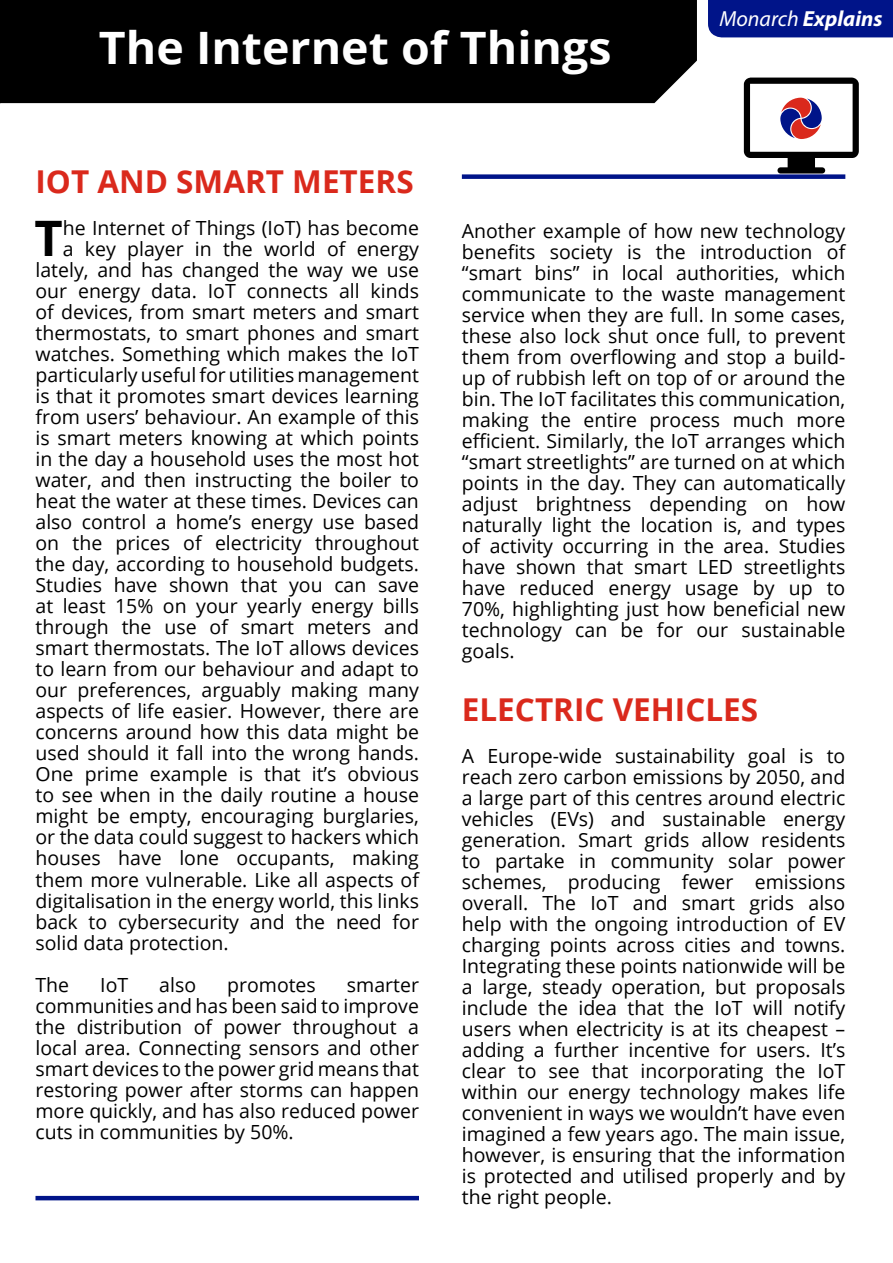
<style>
.page{position:relative;width:893px;height:1263px;background:#fff}
.page>*{position:absolute;margin:0;border:0;box-sizing:border-box;transform-origin:0 0}
.t1{font:700 48.9px "Open Sans";color:#000}
.t2{font:700 44.7px "Open Sans";color:#fff;scale:1.04 1}
.t3{font:700 31.5px "Open Sans";color:#da291c}
.t4{font:italic 700 21.9px "Myriad Pro";color:#fff}
.t5{font:19.5px/21px "Open Sans";color:#000;text-align:justify}
.s1{font-weight:400}
</style>
<div class="page">
<div style="left:708px;top:0;width:185px;height:37px;background:#001489"></div>
<div style="left:0;top:0;width:697px;height:103px;background:#000"></div>
<svg style="left:744px;top:78px;width:115px;height:96px"></svg>
<hr style="left:36px;top:1196px;width:383px;height:4px;background:#001489">
<div style="left:462px;top:174px;width:383px;height:5px;background:#001489"></div>
<h2 class="t2" style="left:99px;top:16px;width:494px">The Internet of Things</h2>
<p class="t4" style="left:719px;top:4px;width:165px"><span class="s1">Monarch</span> Explains</p>
<h3 class="t3" style="left:36px;top:160px;width:380px">IOT AND SMART METERS</h3>
<h1 class="t1" style="left:35px;top:204px;width:30px">T</h1>
<p class="t5" style="left:63px;top:217px;width:358px">he Internet of Things (IoT) has become</p>
<p class="t5" style="left:63px;top:238px;width:358px">a key player in the world of energy</p>
<p class="t5" style="left:35px;top:259px;width:385px">lately, and has changed the way we use</p>
<p class="t5" style="left:35px;top:280px;width:385px">our energy data. IoT connects all kinds</p>
<p class="t5" style="left:35px;top:301px;width:385px">of devices, from smart meters and smart</p>
<p class="t5" style="left:35px;top:322px;width:385px">thermostats, to smart phones and smart</p>
<p class="t5" style="left:35px;top:343px;width:385px">watches. Something which makes the IoT</p>
<p class="t5" style="left:35px;top:364px;width:385px">particularly useful for utilities management</p>
<p class="t5" style="left:35px;top:385px;width:385px">is that it promotes smart devices learning</p>
<p class="t5" style="left:35px;top:406px;width:385px">from users’ behaviour. An example of this</p>
<p class="t5" style="left:35px;top:427px;width:385px">is smart meters knowing at which points</p>
<p class="t5" style="left:35px;top:448px;width:385px">in the day a household uses the most hot</p>
<p class="t5" style="left:35px;top:469px;width:385px">water, and then instructing the boiler to</p>
<p class="t5" style="left:35px;top:490px;width:385px">heat the water at these times. Devices can</p>
<p class="t5" style="left:35px;top:511px;width:385px">also control a home’s energy use based</p>
<p class="t5" style="left:35px;top:532px;width:385px">on the prices of electricity throughout</p>
<p class="t5" style="left:35px;top:553px;width:385px">the day, according to household budgets.</p>
<p class="t5" style="left:35px;top:574px;width:385px">Studies have shown that you can save</p>
<p class="t5" style="left:35px;top:595px;width:385px">at least 15% on your yearly energy bills</p>
<p class="t5" style="left:35px;top:616px;width:385px">through the use of smart meters and</p>
<p class="t5" style="left:35px;top:637px;width:385px">smart thermostats. The IoT allows devices</p>
<p class="t5" style="left:35px;top:658px;width:385px">to learn from our behaviour and adapt to</p>
<p class="t5" style="left:35px;top:679px;width:385px">our preferences, arguably making many</p>
<p class="t5" style="left:35px;top:700px;width:385px">aspects of life easier. However, there are</p>
<p class="t5" style="left:35px;top:721px;width:385px">concerns around how this data might be</p>
<p class="t5" style="left:35px;top:742px;width:385px">used should it fall into the wrong hands.</p>
<p class="t5" style="left:35px;top:763px;width:385px">One prime example is that it’s obvious</p>
<p class="t5" style="left:35px;top:784px;width:385px">to see when in the daily routine a house</p>
<p class="t5" style="left:35px;top:805px;width:385px">might be empty, encouraging burglaries,</p>
<p class="t5" style="left:35px;top:826px;width:385px">or the data could suggest to hackers which</p>
<p class="t5" style="left:35px;top:847px;width:385px">houses have lone occupants, making</p>
<p class="t5" style="left:35px;top:868px;width:385px">them more vulnerable. Like all aspects of</p>
<p class="t5" style="left:35px;top:889px;width:385px">digitalisation in the energy world, this links</p>
<p class="t5" style="left:35px;top:910px;width:385px">back to cybersecurity and the need for</p>
<p class="t5" style="left:35px;top:931px;width:195px">solid data protection.</p>
<p class="t5" style="left:35px;top:973px;width:35px">The</p>
<p class="t5" style="left:100px;top:973px;width:30px">IoT</p>
<p class="t5" style="left:159px;top:973px;width:38px">also</p>
<p class="t5" style="left:227px;top:973px;width:90px">promotes</p>
<p class="t5" style="left:35px;top:973px;width:385px;text-indent:311px">smarter communities and has been said to improve the distribution of power throughout a local area. Connecting sensors and other smart devices to the power grid means that restoring power after storms can happen more quickly, and has also reduced power cuts in communities by 50%.</p>
<p class="t5" style="left:462px;top:220px;width:385px">Another example of how new technology benefits society is the introduction of “smart bins” in local authorities, which communicate to the waste management service when they are full. In some cases, these also lock shut once full, to prevent them from overflowing and stop a build&shy;up of rubbish left on top of or around the bin. The IoT facilitates this communication, making the entire process much more efficient. Similarly, the IoT arranges which “smart streetlights” are turned on at which points in the day. They can automatically adjust brightness depending on how naturally light the location is, and types of activity occurring in the area. Studies have shown that smart LED streetlights have reduced energy usage by up to 70%, highlighting just how beneficial new technology can be for our sustainable goals.</p>
<h3 class="t3" style="left:462px;top:687px;width:298px">ELECTRIC VEHICLES</h3>
<p class="t5" style="left:462px;top:745px;width:385px">A Europe-wide sustainability goal is to reach zero carbon emissions by 2050, and a large part of this centres around electric vehicles (EVs) and sustainable energy generation. Smart grids allow residents to partake in community solar power schemes, producing fewer emissions overall. The IoT and smart grids also help with the ongoing introduction of EV charging points across cities and towns.<br>Integrating these points nationwide will be a large, steady operation, but proposals include the idea that the IoT will notify users when electricity is at its cheapest – adding a further incentive for users. It’s clear to see that incorporating the IoT within our energy technology makes life convenient in ways we wouldn’t have even imagined a few years ago. The main issue, however, is ensuring that the information is protected and utilised properly and by the right people.</p>
</div>
